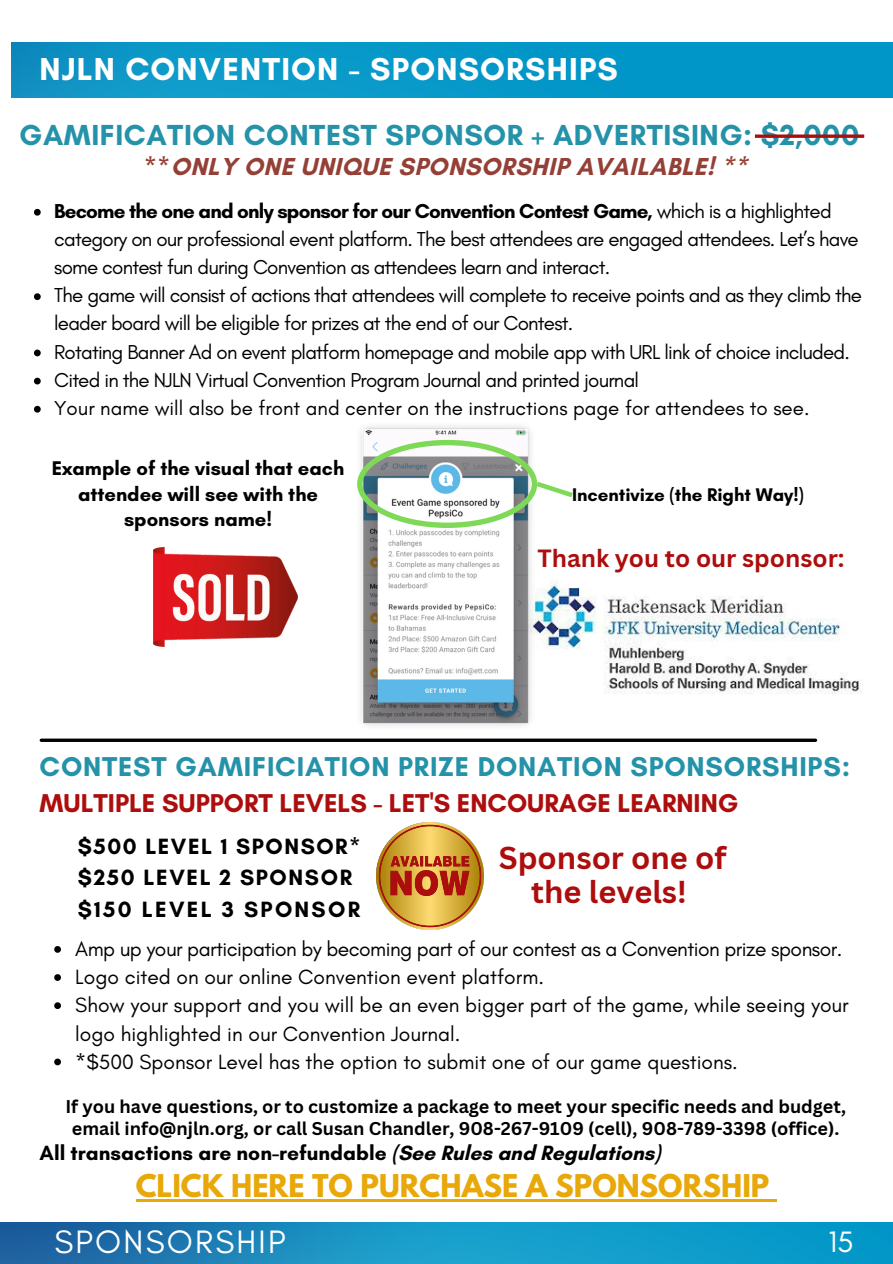
<style>
.page{position:relative;width:893px;height:1264px;background:#fff}
.page>*{position:absolute;margin:0;border:0;box-sizing:border-box;transform-origin:0 0}
.t1{font:33px "Glacial Indifference";letter-spacing:.07em;color:#fff}
.t2{font:700 32.25px "Glacial Indifference";letter-spacing:.035em;color:#fff}
.t3{font:700 30.75px/33.8px "Canva Sans";color:#ad0d0d;text-align:center}
.t4{font:30px "Glacial Indifference";color:#fff}
.t5{font:700 29.55px "Glacial Indifference";letter-spacing:.02em;color:#2492a8}
.t6{font:700 27.75px "Glacial Indifference";letter-spacing:.03em;color:#2492a8}
.t7{font:700 27.75px "League Spartan";color:#e8a809}
.t8{font:700 26.25px "Glacial Indifference";color:#ad0d0d}
.t9{font:700 25.05px "Glacial Indifference";letter-spacing:.02em;color:#954037}
.t10{font:700 24.3px "Canva Sans";color:#ad0d0d}
.t11{font:700 22.5px/31.5px "Glacial Indifference";letter-spacing:.07em;color:#000}
.t12{font:21px/28.2px "Glacial Indifference";color:#000}
.t13{font:700 21px "Glacial Indifference";color:#000}
.t14{font:20.55px/28.2px "Glacial Indifference";letter-spacing:-.035em;color:#000}
.t15{font:700 20.1px/25.8px "Glacial Indifference";color:#000;text-align:center}
.t16{font:700 18.6px "Glacial Indifference";color:#000}
.t17{font:700 18px/22.5px "Canva Sans";color:#000;text-align:center}
.s1{font-weight:700}
</style>
<div class="page">
<img style="left:12px;top:42px;width:880px;height:55px">
<svg style="left:34px;top:209px;width:7px;height:7px"></svg>
<svg style="left:34px;top:293px;width:7px;height:7px"></svg>
<svg style="left:34px;top:349px;width:7px;height:7px"></svg>
<svg style="left:34px;top:378px;width:7px;height:6px"></svg>
<svg style="left:34px;top:406px;width:7px;height:6px"></svg>
<img style="left:634px;top:596px;width:229px;height:98px">
<img style="left:297px;top:426px;width:337px;height:300px">
<svg style="left:41px;top:738px;width:774px;height:4px;background:#272727"></svg>
<img style="left:0;top:1222px;width:892px;height:41px">
<svg style="left:357px;top:440px;width:220px;height:87px"></svg>
<img style="left:153px;top:548px;width:144px;height:99px">
<svg style="left:754px;top:134px;width:110px;height:4px"></svg>
<svg style="left:54px;top:946px;width:7px;height:6px"></svg>
<svg style="left:54px;top:974px;width:7px;height:6px"></svg>
<svg style="left:54px;top:1002px;width:7px;height:7px"></svg>
<svg style="left:54px;top:1058px;width:7px;height:7px"></svg>
<img style="left:376px;top:822px;width:107px;height:107px">
<hr style="left:136px;top:1199px;width:633px;height:2px;background:#e8a809">
<svg style="left:769px;top:1199px;width:8px;height:2px"></svg>
<h2 class="t2" style="left:40px;top:49px;width:579px">NJLN CONVENTION - SPONSORSHIPS</h2>
<h3 class="t5" style="left:19px;top:117px;width:841px">GAMIFICATION CONTEST SPONSOR + ADVERTISING: $2,000</h3>
<p class="t9" style="left:144px;top:151px;width:604px">**ONLY ONE UNIQUE SPONSORSHIP AVAILABLE! **</p>
<p class="t14" style="left:54px;top:196px;width:809px"><span class="s1">Become the one and only sponsor for our Convention Contest Game,</span> which is a highlighted category on our professional event platform. The best attendees are engaged attendees. Let’s have some contest fun during Convention as attendees learn and interact.<br>The game will consist of actions that attendees will complete to receive points and as they climb the leader board will be eligible for prizes at the end of our Contest.<br>Rotating Banner Ad on event platform homepage and mobile app with URL link of choice included.<br>Cited in the NJLN Virtual Convention Program Journal and printed journal<br>Your name will also be front and center on the instructions page for attendees to see.</p>
<p class="t15" style="left:52px;top:454px;width:294px">Example of the visual that each attendee will see with the sponsors name!</p>
<p class="t16" style="left:572px;top:483px;width:233px">Incentivize (the Right Way!)</p>
<p class="t10" style="left:537px;top:540px;width:309px">Thank you to our sponsor:</p>
<h3 class="t6" style="left:40px;top:749px;width:812px">CONTEST GAMIFICIATION PRIZE DONATION SPONSORSHIPS:</h3>
<p class="t8" style="left:40px;top:787px;width:700px">MULTIPLE SUPPORT LEVELS - LET'S ENCOURAGE LEARNING</p>
<p class="t11" style="left:78px;top:830px;width:284px">$500 LEVEL 1 SPONSOR* $250 LEVEL 2 SPONSOR $150 LEVEL 3 SPONSOR</p>
<p class="t12" style="left:75px;top:934px;width:775px">Amp up your participation by becoming part of our contest as a Convention prize sponsor.<br>Logo cited on our online Convention event platform.<br>Show your support and you will be an even bigger part of the game, while seeing your logo highlighted in our Convention Journal.<br>*$500 Sponsor Level has the option to submit one of our game questions.</p>
<p class="t17" style="left:65px;top:1094px;width:782px">If you have questions, or to customize a package to meet your specific needs and budget, email info@njln.org, or call Susan Chandler, 908-267-9109 (cell), 908-789-3398 (office).</p>
<p class="t13" style="left:40px;top:1139px;width:622px">All transactions are non-refundable (See Rules and Regulations)</p>
<h3 class="t3" style="left:499px;top:840px;width:229px">Sponsor one of the levels!</h3>
<h3 class="t7" style="left:136px;top:1172px;width:635px">CLICK HERE TO PURCHASE A SPONSORSHIP</h3>
<h1 class="t1" style="left:54px;top:1221px;width:233px">SPONSORSHIP</h1>
<h3 class="t4" style="left:828px;top:1223px;width:27px">15</h3>
</div>
